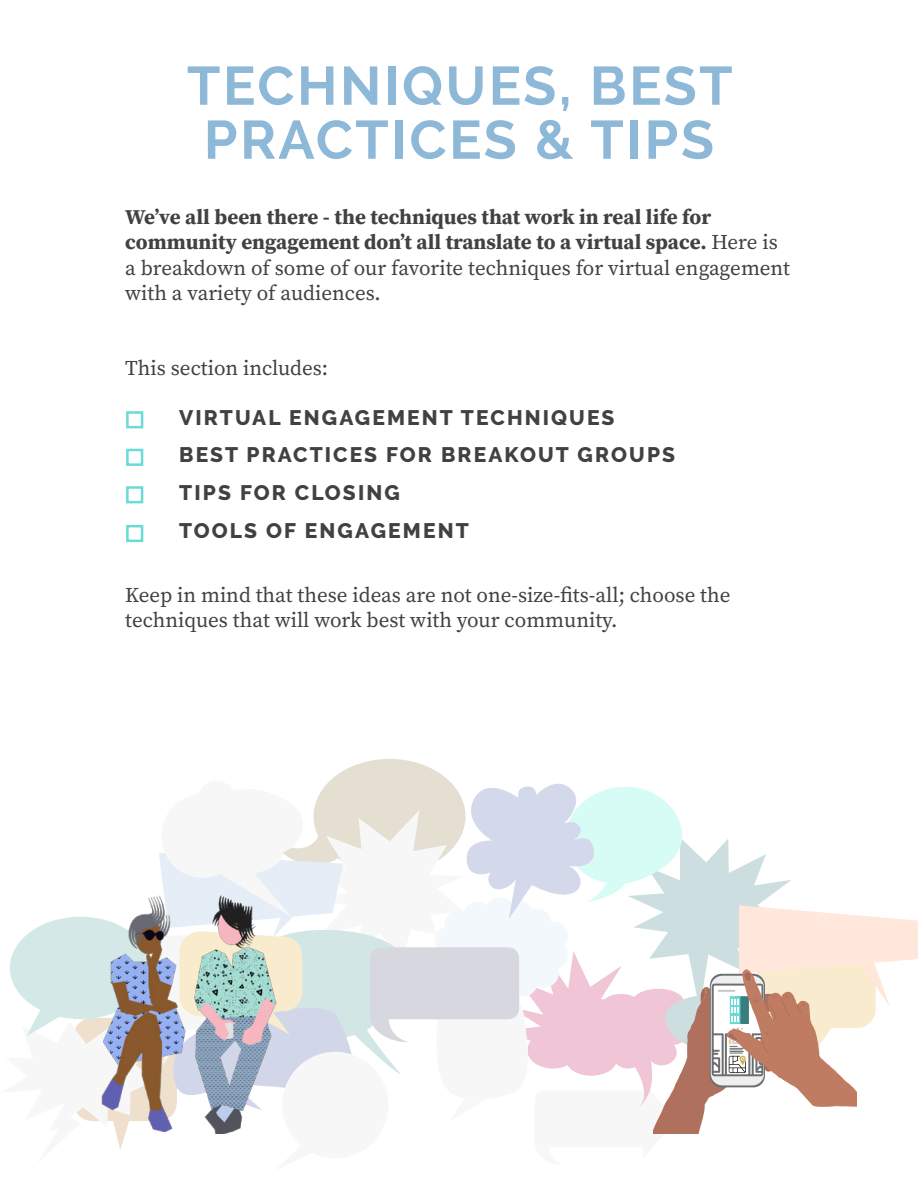
<style>
.page{position:relative;width:918px;height:1188px;background:#fff}
.page>*{position:absolute;margin:0;border:0;box-sizing:border-box;transform-origin:0 0}
.t1{font:700 54px/54px "Raleway";letter-spacing:.05em;color:#8db8d8;text-align:center}
.t2{font:700 21px/25.2px "Source Serif Pro";color:#414042}
.t3{font:21px/25.2px "Source Serif Pro";color:#414042}
.t4{font:800 21px "Raleway";letter-spacing:.1em;color:#414042}
.t5{font:6.6px "Bauhaus 93";color:#c7c8c9}
.s1{font-weight:400}
.s2{font-family:"Lato";font-weight:300;font-size:31.5px;color:#6adbd5}
.s3{color:#6d6e71}
</style>
<div class="page">
<svg style="left:10px;top:759px;width:908px;height:391px"></svg>
<h1 class="t1" style="left:187px;top:59px;width:547px">TECHNIQUES, BEST<br>PRACTICES &amp; TIPS</h1>
<p class="t2" style="left:125px;top:204px;width:666px">We’ve all been there - the techniques that work in real life for community engagement don’t all translate to a virtual space. <span class="s1">Here is a breakdown of some of our favorite techniques for virtual engagement with a variety of audiences.</span></p>
<p class="t3" style="left:125px;top:356px;width:204px">This section includes:</p>
<p class="t4" style="left:125px;top:405px;width:491px"><span class="s2">□</span> VIRTUAL ENGAGEMENT TECHNIQUES</p>
<p class="t4" style="left:125px;top:443px;width:551px"><span class="s2">□</span> BEST PRACTICES FOR BREAKOUT GROUPS</p>
<p class="t4" style="left:125px;top:480px;width:276px"><span class="s2">□</span> TIPS FOR CLOSING</p>
<p class="t4" style="left:125px;top:519px;width:345px"><span class="s2">□</span> TOOLS OF ENGAGEMENT</p>
<p class="t3" style="left:125px;top:583px;width:607px">Keep in mind that these ideas are not one-size-fits-all; choose the techniques that will work best with your community.</p>
<p class="t5" style="left:732px;top:1038px;width:17px">XXX <span class="s3">K</span></p>
</div>
